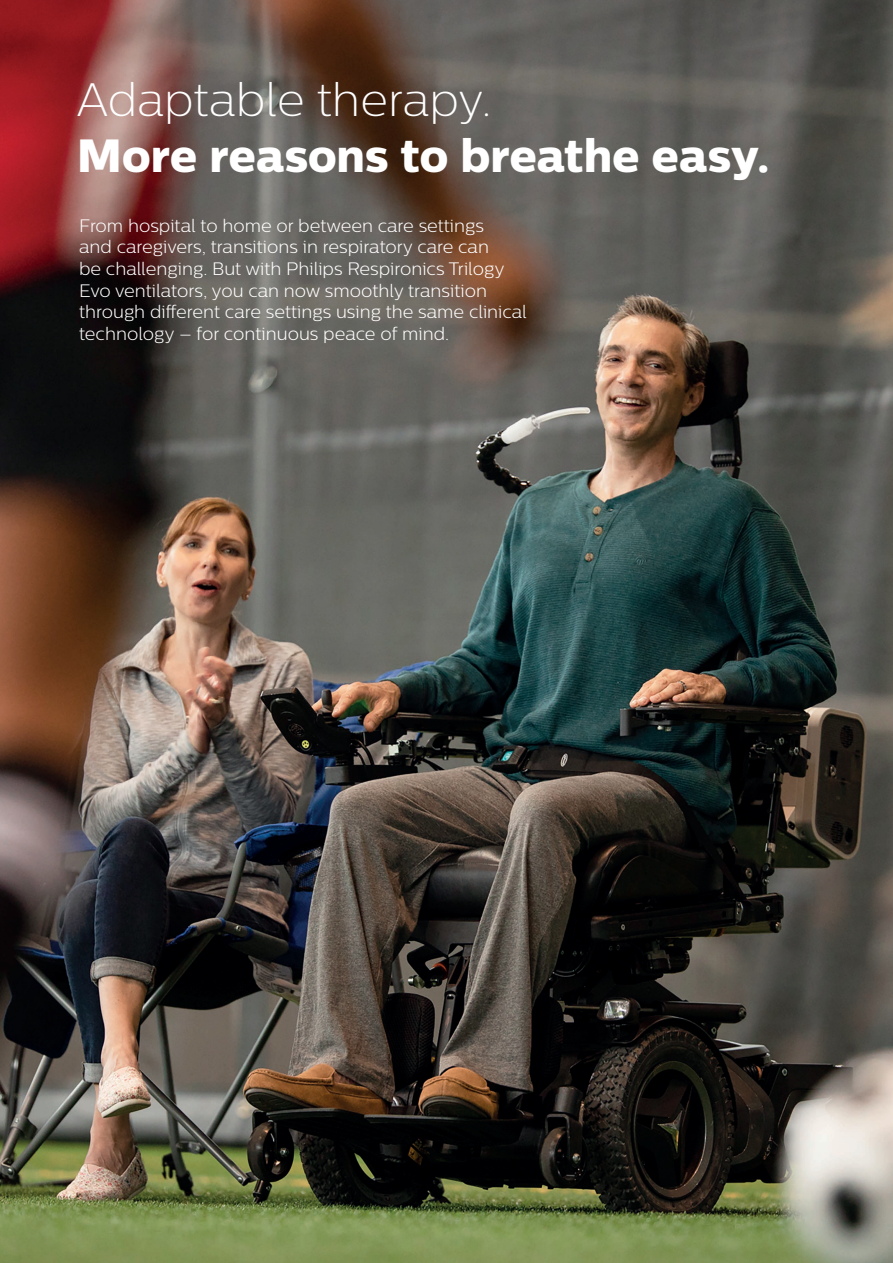
<style>
.page{position:relative;width:893px;height:1263px;background:#fff}
.page>*{position:absolute;margin:0;border:0;box-sizing:border-box;transform-origin:0 0}
.t1{font:46.5px "Centrale Sans X Bold";color:#fff}
.t2{font:46.5px "Centrale Sans X Light";color:#fff}
.t3{font:300 18px/21.6px "Centrale Sans";color:#fff}
</style>
<div class="page">
<img style="left:0;top:0;width:893px;height:1263px">
<h1 class="t2" style="left:77px;top:74px;width:416px">Adaptable therapy.</h1>
<h1 class="t1" style="left:77px;top:126px;width:695px">More reasons to breathe easy.</h1>
<p class="t3" style="left:79px;top:214px;width:449px">From hospital to home or between care settings<br>and caregivers, transitions in respiratory care can<br>be challenging. But with Philips Respironics Trilogy Evo ventilators, you can now smoothly transition through different care settings using the same clinical technology – for continuous peace of mind.</p>
</div>
